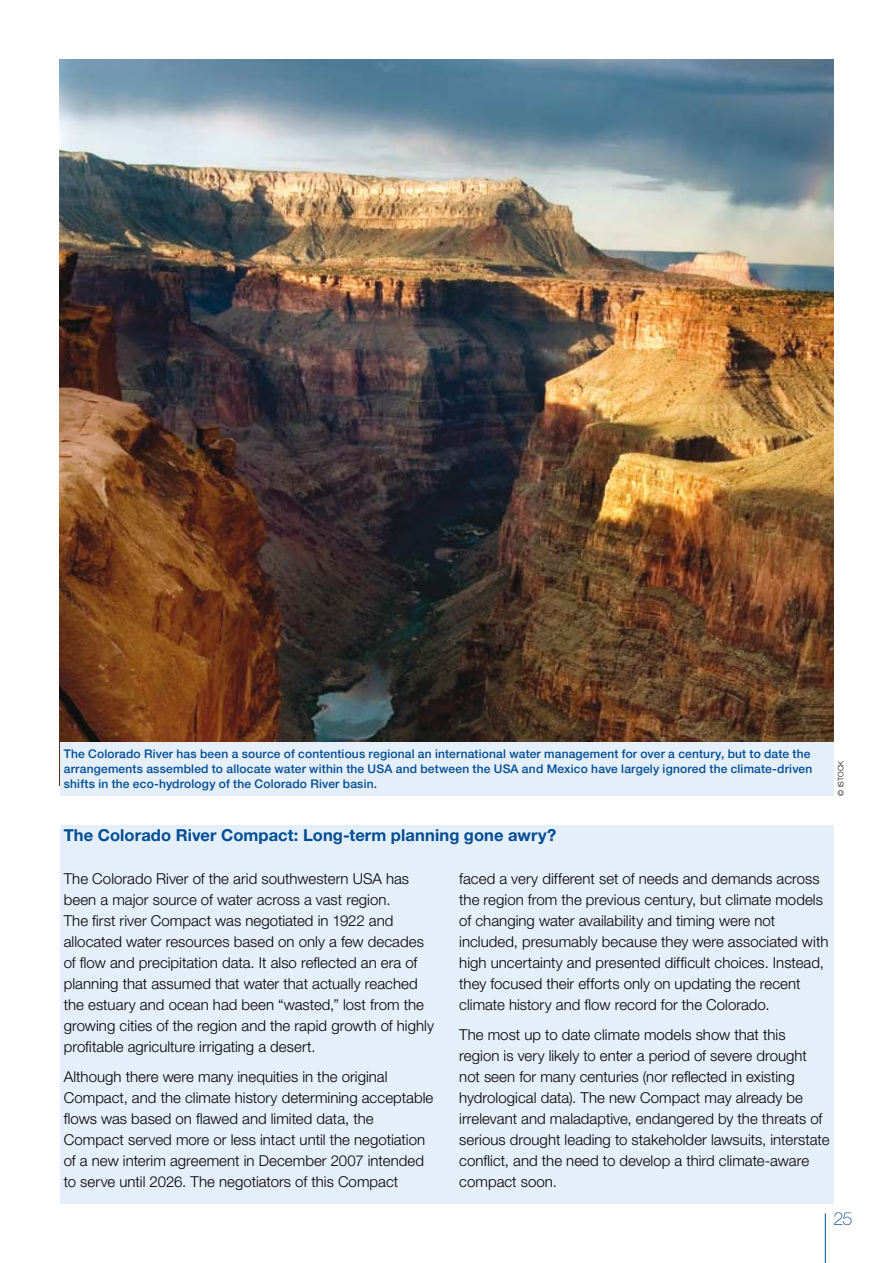
<style>
.page{position:relative;width:893px;height:1263px;background:#fff}
.page>*{position:absolute;margin:0;border:0;box-sizing:border-box;transform-origin:0 0}
.t1{font:100 18px "Helvetica Neue LT Std";color:#004c93}
.t2{font:700 16.5px "Helvetica Neue";letter-spacing:.005em;color:#004c93}
.t3{font:300 15px/21px "Helvetica Neue";letter-spacing:.005em;color:#000}
.t4{font:500 12px/15px "Helvetica Neue";letter-spacing:.015em;color:#004c93}
.t5{font:300 7.5px "Helvetica Neue";letter-spacing:.02em;color:#000}
</style>
<div class="page">
<img style="left:60px;top:60px;width:773px;height:682px">
<hr style="left:825px;top:1213px;width:1px;height:50px;background:#004c93">
<div style="left:60px;top:825px;width:773px;height:378px;background:#e4eff9"></div>
<div style="left:60px;top:742px;width:773px;height:53px;background:#e4eff9"></div>
<p class="t4" style="left:64px;top:746px;width:750px">The Colorado River has been a source of contentious regional an international water management for over a century, but to date the arrangements assembled to allocate water within the USA and between the USA and Mexico have largely ignored the climate-driven shifts in the eco-hydrology of the Colorado River basin.</p>
<p class="t5" style="left:836px;top:795px;width:36px;rotate:-90deg">© ISTOCK</p>
<p class="t2" style="left:64px;top:825px;width:494px">The Colorado River Compact: Long-term planning gone awry?</p>
<p class="t3" style="left:64px;top:868px;width:372px">The Colorado River of the arid southwestern USA has been a major source of water across a vast region.<br>The first river Compact was negotiated in 1922 and allocated water resources based on only a few decades of flow and precipitation data. It also reflected an era of planning that assumed that water that actually reached the estuary and ocean had been “wasted,” lost from the growing cities of the region and the rapid growth of highly profitable agriculture irrigating a desert.</p>
<p class="t3" style="left:64px;top:1066px;width:371px">Although there were many inequities in the original Compact, and the climate history determining acceptable flows was based on flawed and limited data, the Compact served more or less intact until the negotiation of a new interim agreement in December 2007 intended to serve until 2026. The negotiators of this Compact</p>
<p class="t3" style="left:459px;top:868px;width:371px">faced a very different set of needs and demands across the region from the previous century, but climate models of changing water availability and timing were not included, presumably because they were associated with high uncertainty and presented difficult choices. Instead, they focused their efforts only on updating the recent climate history and flow record for the Colorado.</p>
<p class="t3" style="left:459px;top:1024px;width:372px">The most up to date climate models show that this region is very likely to enter a period of severe drought not seen for many centuries (nor reflected in existing hydrological data). The new Compact may already be irrelevant and maladaptive, endangered by the threats of serious drought leading to stakeholder lawsuits, interstate conflict, and the need to develop a third climate-aware compact soon.</p>
<p class="t1" style="left:833px;top:1208px;width:21px">25</p>
</div>
